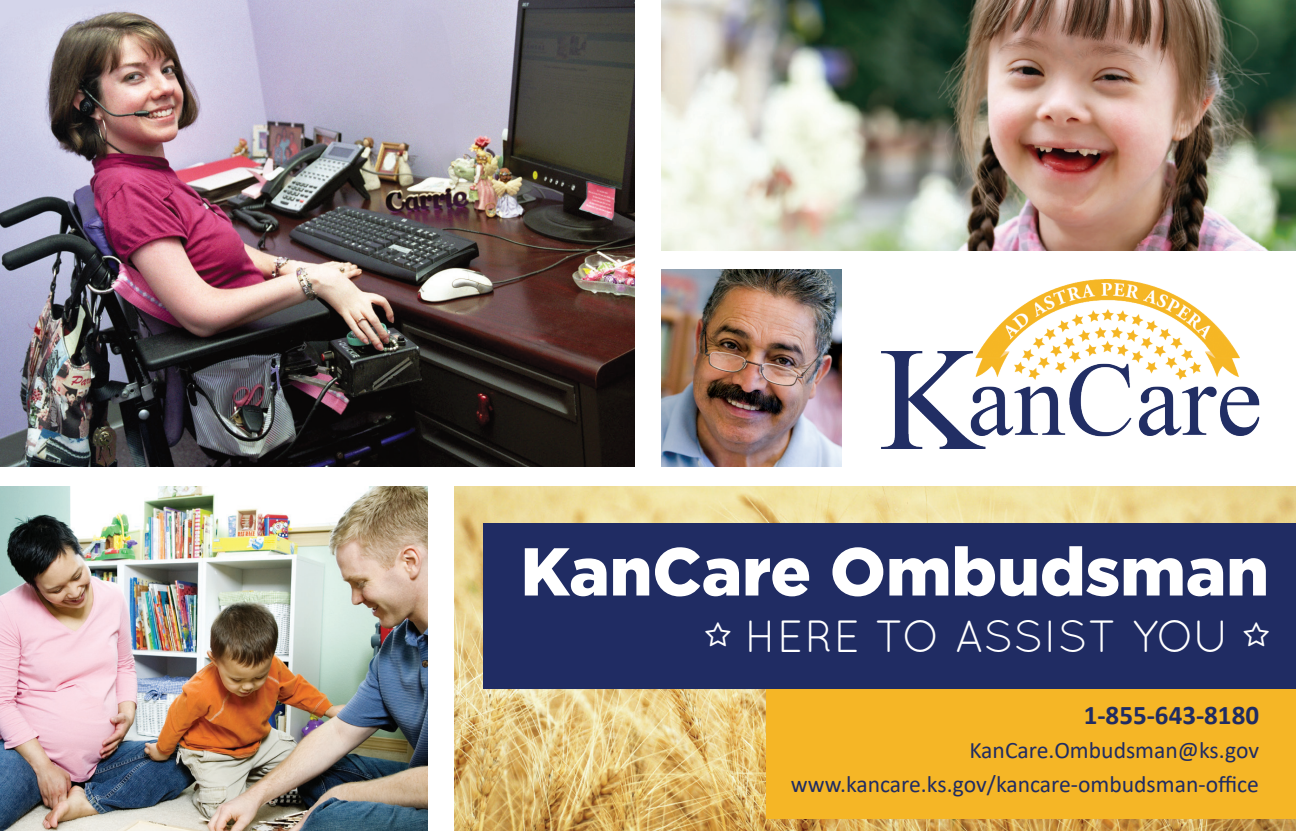
<style>
.page{position:relative;width:1296px;height:831px;background:#fff}
.page>*{position:absolute;margin:0;border:0;box-sizing:border-box;transform-origin:0 0}
.t1{font:900 67.5px "Gotham";color:#fff}
.t2{font:45px "Quicksand";color:#fff}
.t3{font:700 27px "Calibri";color:#202c63}
.t4{font:23.62px/33.8px "Calibri";color:#202c63;text-align:right}
</style>
<div class="page">
<img style="left:454px;top:486px;width:842px;height:344px">
<div style="left:766px;top:684px;width:530px;height:134px;background:#f5b626"></div>
<div style="left:483px;top:523px;width:813px;height:165px;background:#202c63"></div>
<img style="left:662px;top:0;width:634px;height:250px">
<img style="left:0;top:486px;width:428px;height:344px">
<img style="left:0;top:0;width:634px;height:466px">
<img style="left:662px;top:269px;width:180px;height:197px">
<img style="left:881px;top:279px;width:379px;height:170px">
<h1 class="t1" style="left:521px;top:532px;width:750px">KanCare Ombudsman</h1>
<h2 class="t2" style="left:745px;top:610px;width:486px">HERE TO ASSIST YOU</h2>
<p class="t3" style="left:1084px;top:696px;width:177px">1-855-643-8180</p>
<p class="t4" style="left:791px;top:732px;width:470px">KanCare.Ombudsman@ks.gov www.kancare.ks.gov/kancare-ombudsman-office</p>
</div>
